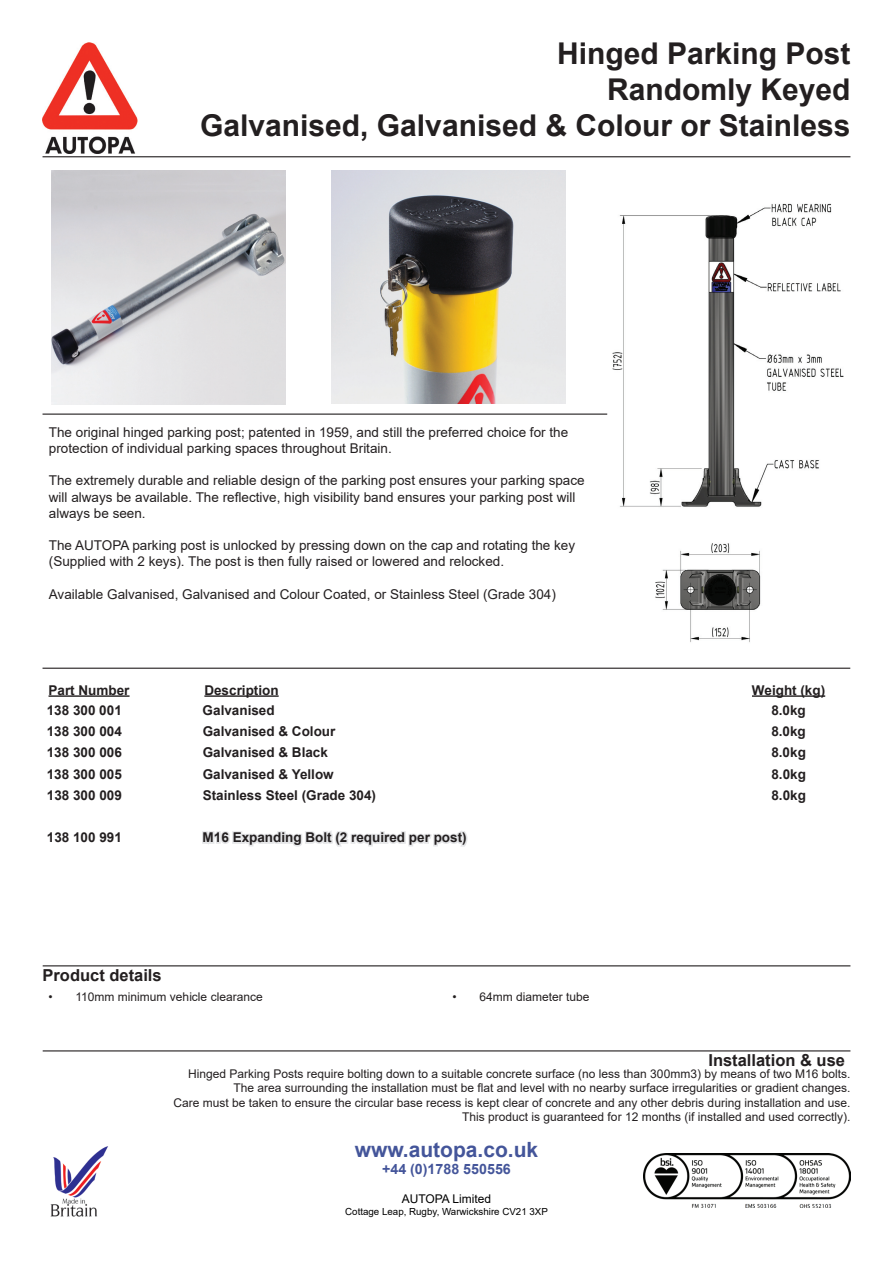
<style>
.page{position:relative;width:893px;height:1263px;background:#fff}
.page>*{position:absolute;margin:0;border:0;box-sizing:border-box;transform-origin:0 0}
.t1{font:700 30px/36px "Arial";color:#231f20;text-align:right}
.t2{font:700 21px "Arial";color:#44559a}
.t3{font:700 16.5px "Arial";color:#231f20}
.t4{font:700 14.25px "Arial";color:#44559a}
.t5{font:13.5px/16.2px "Arial";color:#231f20}
.t6{font:700 13.5px "Arial";color:#231f20}
.t7{font:12px/14.4px "Arial";color:#231f20;text-align:right}
.t8{font:12px "Arial";color:#000}
.t9{font:9.75px "Arial";color:#000}
</style>
<div class="page">
<img style="left:644px;top:1154px;width:206px;height:53px">
<img style="left:50px;top:1146px;width:58px;height:71px">
<img style="left:612px;top:203px;width:232px;height:440px">
<img style="left:42px;top:43px;width:95px;height:110px">
<hr style="left:43px;top:156px;width:807px;height:1px;background:#231f20">
<hr style="left:43px;top:414px;width:564px;height:1px;background:#231f20">
<img style="left:52px;top:170px;width:234px;height:234px">
<img style="left:332px;top:170px;width:234px;height:234px">
<hr style="left:49px;top:695px;width:81px;height:2px;background:#231f20">
<hr style="left:204px;top:695px;width:75px;height:2px;background:#231f20">
<hr style="left:752px;top:695px;width:73px;height:2px;background:#231f20">
<svg style="left:202px;top:831px;width:266px;height:16px"></svg>
<hr style="left:43px;top:668px;width:807px;height:1px;background:#231f20">
<hr style="left:43px;top:965px;width:807px;height:1px;background:#231f20">
<hr style="left:43px;top:1050px;width:807px;height:1px;background:#231f20">
<h1 class="t1" style="left:200px;top:36px;width:652px">Hinged Parking Post<br>Randomly Keyed<br>Galvanised, Galvanised &amp; Colour or Stainless</h1>
<p class="t5" style="left:49px;top:424px;width:521px">The original hinged parking post; patented in 1959, and still the preferred choice for the protection of individual parking spaces throughout Britain.</p>
<p class="t5" style="left:49px;top:472px;width:537px">The extremely durable and reliable design of the parking post ensures your parking space will always be available. The reflective, high visibility band ensures your parking post will always be seen.</p>
<p class="t5" style="left:49px;top:537px;width:528px">The AUTOPA parking post is unlocked by pressing down on the cap and rotating the key (Supplied with 2 keys). The post is then fully raised or lowered and relocked.</p>
<p class="t5" style="left:49px;top:586px;width:508px">Available Galvanised, Galvanised and Colour Coated, or Stainless Steel (Grade 304)</p>
<p class="t6" style="left:49px;top:680px;width:83px">Part Number</p>
<p class="t6" style="left:204px;top:680px;width:76px">Description</p>
<p class="t6" style="left:752px;top:680px;width:75px">Weight (kg)</p>
<p class="t6" style="left:47px;top:700px;width:77px">138 300 001</p>
<p class="t6" style="left:203px;top:700px;width:74px">Galvanised</p>
<p class="t6" style="left:771px;top:700px;width:36px">8.0kg</p>
<p class="t6" style="left:47px;top:722px;width:77px">138 300 004</p>
<p class="t6" style="left:203px;top:722px;width:134px">Galvanised &amp; Colour</p>
<p class="t6" style="left:771px;top:722px;width:36px">8.0kg</p>
<p class="t6" style="left:47px;top:743px;width:77px">138 300 006</p>
<p class="t6" style="left:203px;top:743px;width:127px">Galvanised &amp; Black</p>
<p class="t6" style="left:771px;top:743px;width:36px">8.0kg</p>
<p class="t6" style="left:47px;top:764px;width:77px">138 300 005</p>
<p class="t6" style="left:203px;top:764px;width:133px">Galvanised &amp; Yellow</p>
<p class="t6" style="left:771px;top:764px;width:36px">8.0kg</p>
<p class="t6" style="left:47px;top:785px;width:77px">138 300 009</p>
<p class="t6" style="left:203px;top:785px;width:175px">Stainless Steel (Grade 304)</p>
<p class="t6" style="left:771px;top:785px;width:36px">8.0kg</p>
<p class="t6" style="left:47px;top:828px;width:77px">138 100 991</p>
<p class="t6" style="left:203px;top:828px;width:266px">M16 Expanding Bolt (2 required per post)</p>
<p class="t3" style="left:43px;top:963px;width:121px">Product details</p>
<p class="t7" style="left:49px;top:990px;width:216px">• 110mm minimum vehicle clearance</p>
<p class="t7" style="left:452px;top:990px;width:139px">• 64mm diameter tube</p>
<p class="t3" style="left:708px;top:1048px;width:138px">Installation &amp; use</p>
<p class="t7" style="left:173px;top:1066px;width:679px">Hinged Parking Posts require bolting down to a suitable concrete surface (no less than 300mm3) by means of two M16 bolts.<br>The area surrounding the installation must be flat and level with no nearby surface irregularities or gradient changes.<br>Care must be taken to ensure the circular base recess is kept clear of concrete and any other debris during installation and use.<br>This product is guaranteed for 12 months (if installed and used correctly).</p>
<h2 class="t2" style="left:355px;top:1135px;width:185px">www.autopa.co.uk</h2>
<p class="t4" style="left:382px;top:1159px;width:130px">+44 (0)1788 550556</p>
<p class="t8" style="left:402px;top:1190px;width:91px">AUTOPA Limited</p>
<p class="t9" style="left:345px;top:1204px;width:204px">Cottage Leap, Rugby, Warwickshire CV21 3XP</p>
</div>
